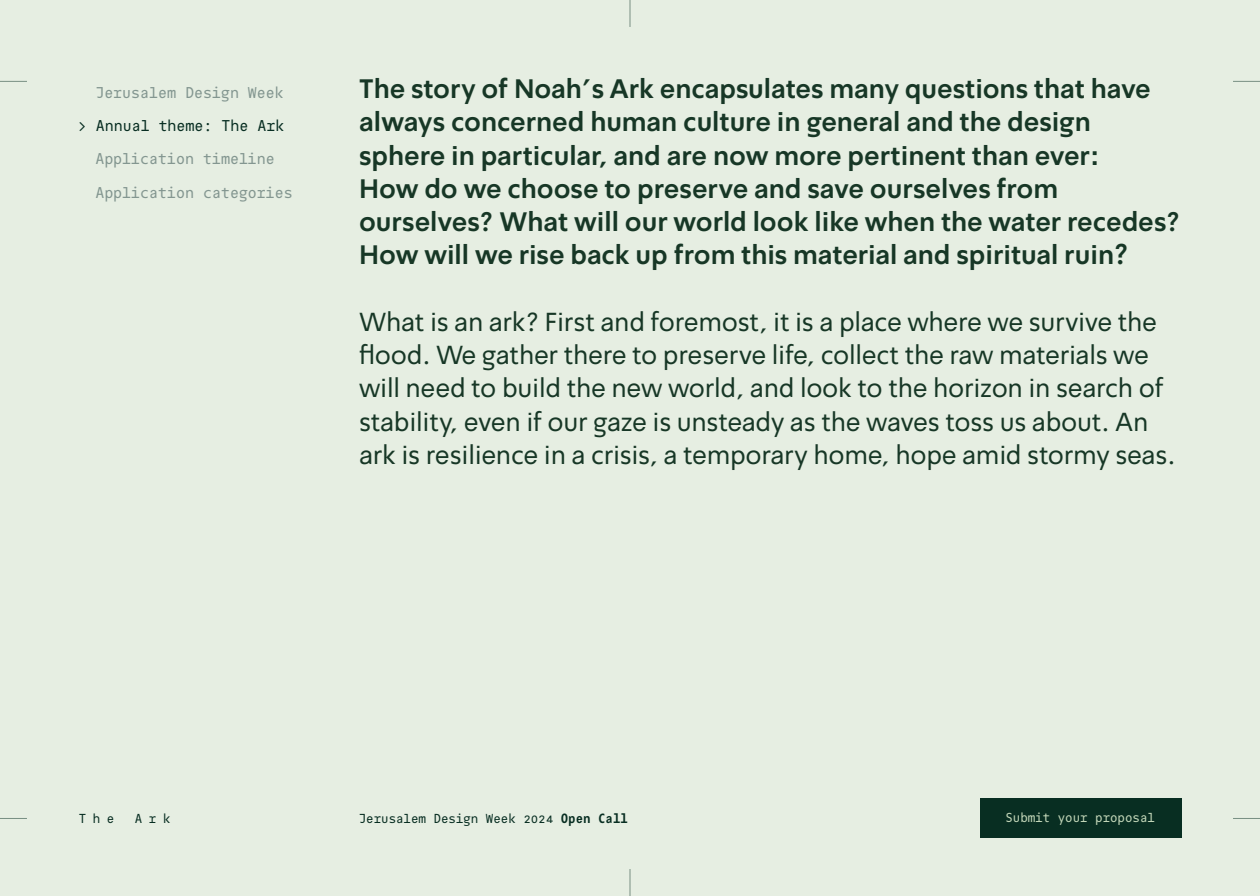
<style>
.page{position:relative;width:1260px;height:896px;background:#e6eee2}
.page>*{position:absolute;margin:0;border:0;box-sizing:border-box;transform-origin:0 0}
.t1{font:700 26.25px/33.2px "Simpler Pro V3";color:#173726}
.t2{font:26.25px/33.2px "Simpler Pro V3";letter-spacing:-.01em;color:#173726}
.t3{font:15.75px "Simpler Pro HLAR Mono";color:#839690}
.t4{font:15.75px "Simpler Pro HLAR Mono";color:#082e22}
.t5{font:13.12px "Simpler Pro HLAR Mono";color:#082e22}
.t6{font:13.12px "Simpler Pro HLAR Mono";color:#c2d6b8}
.t7{font:700 13.12px "Simpler Pro HLAR Mono";color:#082e22}
.s1{font-size:28px}
</style>
<div class="page">
<svg style="left:0;top:81px;width:27px;height:1px"></svg>
<svg style="left:1233px;top:81px;width:27px;height:1px"></svg>
<svg style="left:630px;top:0;width:1px;height:27px"></svg>
<svg style="left:1233px;top:818px;width:27px;height:1px"></svg>
<svg style="left:0;top:818px;width:27px;height:1px"></svg>
<svg style="left:630px;top:869px;width:1px;height:27px"></svg>
<div style="left:980px;top:799px;width:201px;height:39px;background:#082e22"></div>
<p class="t4" style="left:78px;top:116px;width:10px">&gt;</p>
<p class="t3" style="left:95px;top:83px;width:82px">Jerusalem</p>
<p class="t3" style="left:185px;top:83px;width:55px">Design</p>
<p class="t3" style="left:248px;top:83px;width:37px">Week</p>
<p class="t4" style="left:96px;top:116px;width:55px">Annual</p>
<p class="t4" style="left:159px;top:116px;width:55px">theme:</p>
<p class="t4" style="left:222px;top:116px;width:28px">The</p>
<p class="t4" style="left:257px;top:116px;width:28px">Ark</p>
<p class="t3" style="left:95px;top:149px;width:100px">Application</p>
<p class="t3" style="left:95px;top:183px;width:100px">Application</p>
<p class="t3" style="left:203px;top:149px;width:73px">timeline</p>
<p class="t3" style="left:203px;top:183px;width:91px">categories</p>
<p class="t1" style="left:359px;top:73px;width:822px">The story of Noah s’ Ark encapsulates many questions that have always concerned human culture in general and the design sphere in particular, and are now more pertinent than ever:<br>How do we choose to preserve and save ourselves from ourselves? What will our world look like when the water recedes?<br>How will we rise back up from this material and spiritual ruin<span class="s1">?</span></p>
<p class="t2" style="left:359px;top:305px;width:818px">What is an ark? First and foremost it, is a place where we survive the flood. We gather there to preserve life, collect the raw materials we will need to build the new world, and look to the horizon in search of stability, even if our gaze is unsteady as the waves toss us about. An ark is resilience in a crisis a, temporary home, hope amid stormy seas.</p>
<p class="t5" style="left:79px;top:810px;width:37px">The</p>
<p class="t5" style="left:135px;top:810px;width:37px">Ark</p>
<p class="t5" style="left:359px;top:810px;width:69px">Jerusalem</p>
<p class="t5" style="left:434px;top:810px;width:46px">Design</p>
<p class="t5" style="left:486px;top:810px;width:31px">Week</p>
<p class="t5" style="left:523px;top:810px;width:31px">2024</p>
<p class="t7" style="left:561px;top:810px;width:31px">Open</p>
<p class="t7" style="left:598px;top:810px;width:31px">Call</p>
<p class="t6" style="left:1005px;top:810px;width:46px">Submit</p>
<p class="t6" style="left:1058px;top:810px;width:31px">your</p>
<p class="t6" style="left:1095px;top:810px;width:61px">proposal</p>
</div>
